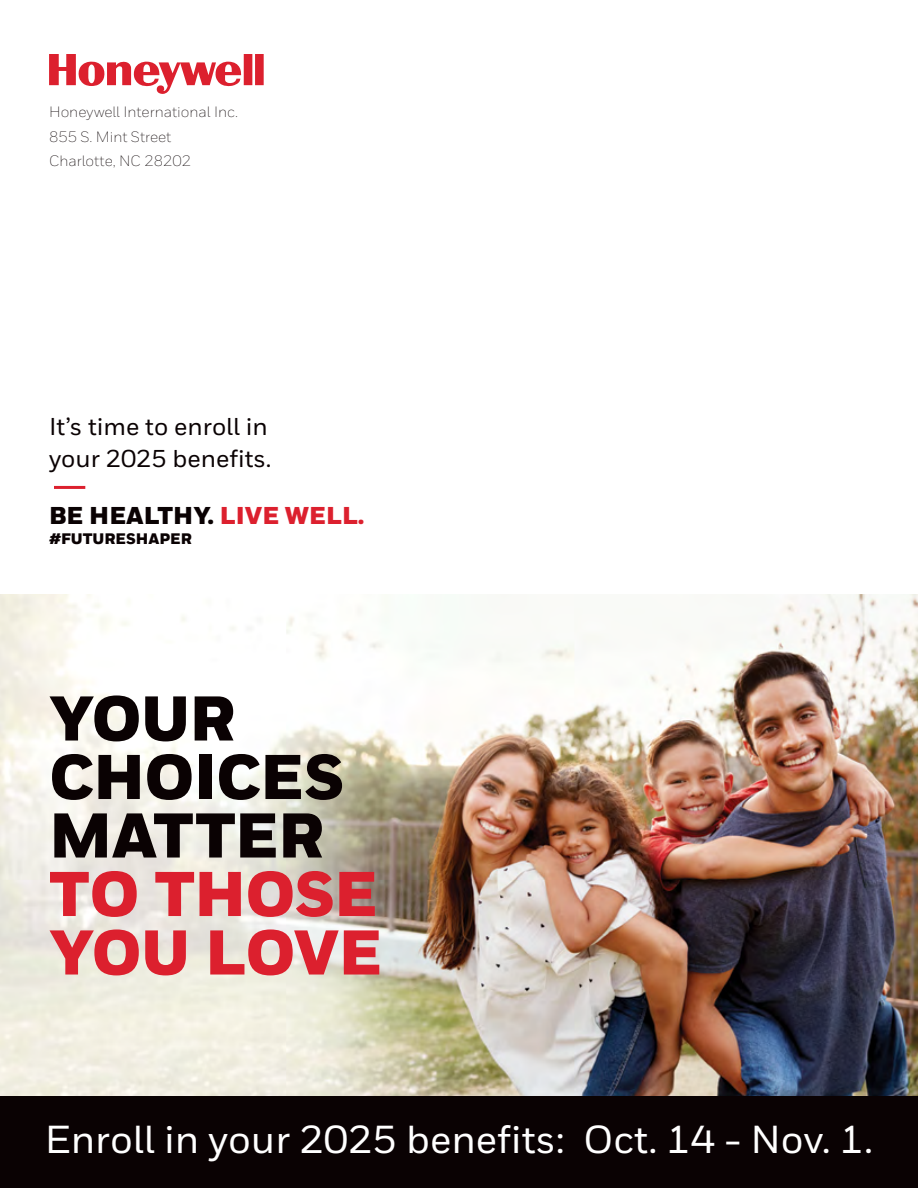
<style>
.page{position:relative;width:918px;height:1188px;background:#fff}
.page>*{position:absolute;margin:0;border:0;box-sizing:border-box;transform-origin:0 0}
.t1{font:900 63px/58.5px "Honeywell Sans";letter-spacing:-.015em;color:#0a0203}
.t2{font:500 39px "Honeywell Sans";color:#fff}
.t3{font:500 24.3px "Honeywell Sans";color:#0a0203}
.t4{font:900 24.3px "Honeywell Sans";color:#0a0203}
.t5{font:900 15.3px "Honeywell Sans";color:#0a0203}
.t6{font:300 15px "Honeywell Sans";color:#0a0203}
.s1{color:#dc202e}
</style>
<div class="page">
<img style="left:0;top:594px;width:918px;height:502px">
<div style="left:0;top:1096px;width:918px;height:92px;background:#0a0203"></div>
<svg style="left:49px;top:54px;width:215px;height:40px"></svg>
<hr style="left:54px;top:486px;width:31px;height:3px;background:#dc202e">
<p class="t6" style="left:49px;top:103px;width:191px">Honeywell International Inc.</p>
<p class="t6" style="left:49px;top:128px;width:124px">855 S. Mint Street</p>
<p class="t6" style="left:49px;top:152px;width:144px">Charlotte, NC 28202</p>
<p class="t3" style="left:49px;top:412px;width:220px">It’s time to enroll in</p>
<p class="t3" style="left:49px;top:444px;width:224px">your 2025 benefits.</p>
<p class="t4" style="left:49px;top:500px;width:317px">BE HEALTHY. <span class="s1">LIVE WELL.</span></p>
<p class="t5" style="left:49px;top:529px;width:144px">#FUTURESHAPER</p>
<p class="t1" style="left:49px;top:692px;width:335px">YOUR<br>CHOICES<br>MATTER<br><span class="s1">TO THOSE<br>YOU LOVE</span></p>
<p class="t2" style="left:45px;top:1116px;width:830px">Enroll in your 2025 benefits: Oct. 14 - Nov. 1.</p>
</div>
